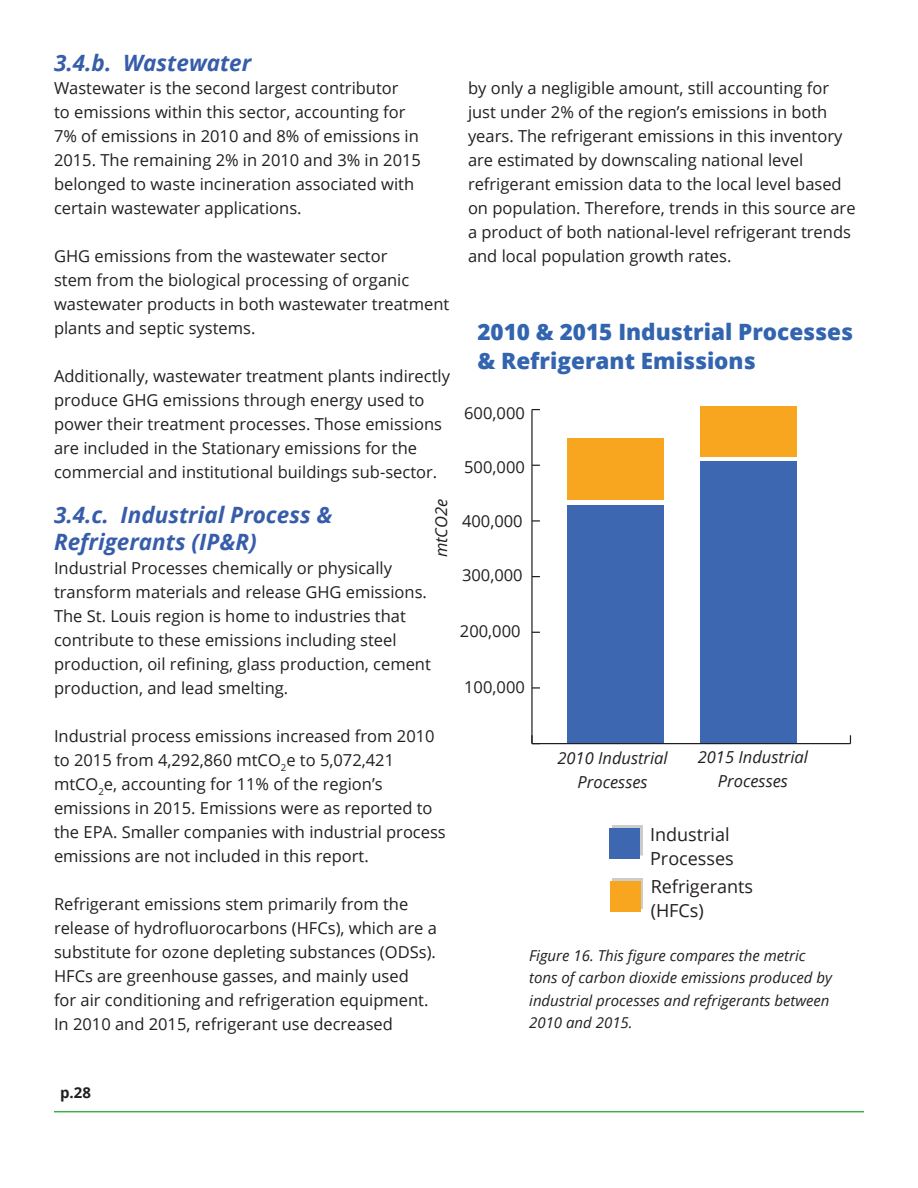
<style>
.page{position:relative;width:918px;height:1188px;background:#fff}
.page>*{position:absolute;margin:0;border:0;box-sizing:border-box;transform-origin:0 0}
.t1{font:italic 700 22.5px/27px "Open Sans";color:#375daa}
.t2{font:800 22.5px/28.5px "Open Sans";color:#3264b0}
.t3{font:18px/24px "Open Sans";color:#231f20}
.t4{font:16.5px/24px "Open Sans";color:#231f20}
.t5{font:italic 16.5px/24px "Open Sans";color:#231f20;text-align:center}
.t6{font:italic 15px/22.5px "Open Sans";color:#231f20}
.t7{font:700 15px "Open Sans";color:#231f20}
</style>
<div class="page">
<hr style="left:54px;top:1111px;width:810px;height:1px;background:#40ae49">
<hr style="left:531px;top:410px;width:2px;height:334px;background:#231f20">
<svg style="left:532px;top:687px;width:8px;height:2px"></svg>
<svg style="left:532px;top:520px;width:8px;height:2px"></svg>
<div style="left:568px;top:438px;width:96px;height:62px;background:#f8a620"></div>
<div style="left:701px;top:406px;width:96px;height:50px;background:#f8a620"></div>
<div style="left:568px;top:505px;width:96px;height:239px;background:#3e67b1"></div>
<div style="left:701px;top:461px;width:96px;height:283px;background:#3e67b1"></div>
<hr style="left:532px;top:743px;width:318px;height:1px;background:#231f20">
<svg style="left:531px;top:735px;width:2px;height:9px"></svg>
<div style="left:612px;top:878px;width:31px;height:31px;background:#231f20;opacity:.23"></div>
<div style="left:610px;top:881px;width:30px;height:31px;background:#f8a620"></div>
<div style="left:612px;top:825px;width:31px;height:31px;background:#ccc"></div>
<div style="left:609px;top:828px;width:31px;height:31px;background:#3e67b1"></div>
<h1 class="t1" style="left:54px;top:49px;width:199px">3.4.b. Wastewater</h1>
<p class="t4" style="left:54px;top:75px;width:368px">Wastewater is the second largest contributor<br>to emissions within this sector, accounting for 7% of emissions in 2010 and 8% of emissions in 2015. The remaining 2% in 2010 and 3% in 2015 belonged to waste incineration associated with certain wastewater applications.</p>
<p class="t4" style="left:54px;top:243px;width:397px">GHG emissions from the wastewater sector<br>stem from the biological processing of organic wastewater products in both wastewater treatment plants and septic systems.</p>
<p class="t4" style="left:54px;top:363px;width:398px">Additionally, wastewater treatment plants indirectly produce GHG emissions through energy used to power their treatment processes. Those emissions are included in the Stationary emissions for the commercial and institutional buildings sub-sector.</p>
<h1 class="t1" style="left:54px;top:500px;width:280px">3.4.c. Industrial Process &amp;<br>Refrigerants (IP&amp;R)</h1>
<p class="t5" style="left:429px;top:557px;width:60px;rotate:-90deg">mtCO2e</p>
<p class="t4" style="left:54px;top:555px;width:378px">Industrial Processes chemically or physically transform materials and release GHG emissions.<br>The St. Louis region is home to industries that contribute to these emissions including steel production, oil refining, glass production, cement production, and lead smelting.</p>
<p class="t4" style="left:54px;top:723px;width:393px">Industrial process emissions increased from 2010 to 2015 from 4,292,860 mtCO<sub>2</sub>e to 5,072,421 mtCO<sub>2</sub>e, accounting for 11% of the region’s emissions in 2015. Emissions were as reported to the EPA. Smaller companies with industrial process emissions are not included in this report.</p>
<p class="t4" style="left:54px;top:891px;width:384px">Refrigerant emissions stem primarily from the release of hydrofluorocarbons (HFCs), which are a substitute for ozone depleting substances (ODSs).<br>HFCs are greenhouse gasses, and mainly used<br>for air conditioning and refrigeration equipment.<br>In 2010 and 2015, refrigerant use decreased</p>
<p class="t4" style="left:468px;top:75px;width:389px">by only a negligible amount, still accounting for just under 2% of the region’s emissions in both years. The refrigerant emissions in this inventory are estimated by downscaling national level refrigerant emission data to the local level based on population. Therefore, trends in this source are a product of both national-level refrigerant trends and local population growth rates.</p>
<h1 class="t2" style="left:477px;top:317px;width:377px">2010 &amp; 2015 Industrial Processes &amp; Refrigerant Emissions</h1>
<p class="t4" style="left:464px;top:400px;width:62px">600,000</p>
<p class="t4" style="left:464px;top:454px;width:62px">500,000</p>
<p class="t4" style="left:462px;top:508px;width:62px">400,000</p>
<p class="t4" style="left:462px;top:562px;width:62px">300,000</p>
<p class="t4" style="left:460px;top:618px;width:62px">200,000</p>
<p class="t4" style="left:464px;top:675px;width:62px">100,000</p>
<p class="t5" style="left:557px;top:745px;width:112px">2010 Industrial<br>Processes</p>
<p class="t5" style="left:698px;top:745px;width:112px">2015 Industrial<br>Processes</p>
<p class="t3" style="left:650px;top:822px;width:85px">Industrial<br>Processes</p>
<p class="t3" style="left:651px;top:874px;width:104px">Refrigerants (HFCs)</p>
<p class="t6" style="left:529px;top:944px;width:304px">Figure 16. This figure compares the metric tons of carbon dioxide emissions produced by industrial processes and refrigerants between 2010 and 2015.</p>
<p class="t7" style="left:60px;top:1082px;width:32px">p.28</p>
</div>
